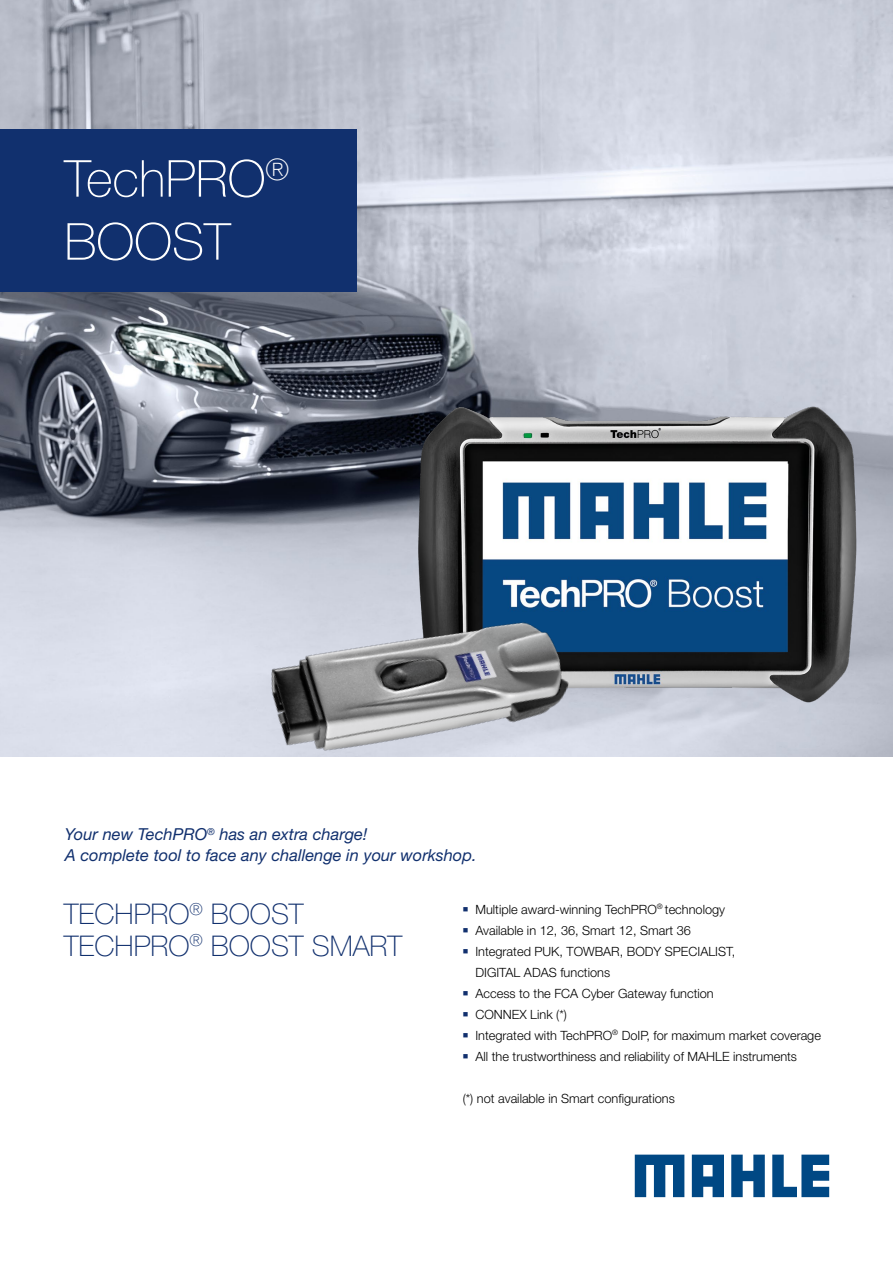
<style>
.page{position:relative;width:893px;height:1263px;background:#fff}
.page>*{position:absolute;margin:0;border:0;box-sizing:border-box;transform-origin:0 0}
.t1{font:100 51px/63px "Helvetica Neue LT Pro";color:#fff}
.t2{font:100 28.5px/31.5px "Helvetica Neue LT Pro";color:#11306e}
.t3{font:italic 16.5px/21px "Helvetica Neue LT Pro";color:#11306e}
.t4{font:300 12.75px/21px "Helvetica Neue LT Pro";color:#000}
.s1{color:#11306e}
</style>
<div class="page">
<img style="left:0;top:0;width:893px;height:756px">
<div style="left:0;top:129px;width:357px;height:162px;background:#11306e"></div>
<img style="left:365px;top:347px;width:528px;height:396px">
<img style="left:243px;top:565px;width:358px;height:192px">
<svg style="left:635px;top:1154px;width:49px;height:43px"></svg>
<svg style="left:731px;top:1154px;width:34px;height:43px"></svg>
<svg style="left:772px;top:1154px;width:57px;height:43px"></svg>
<svg style="left:692px;top:1154px;width:32px;height:43px"></svg>
<h1 class="t1" style="left:64px;top:146px;width:227px">TechPRO<sup>®<br></sup>BOOST</h1>
<p class="t3" style="left:65px;top:823px;width:413px">Your new TechPRO<sup>®</sup> has an extra charge!<br>A complete tool to face any challenge in your workshop.</p>
<h2 class="t2" style="left:64px;top:898px;width:340px">TECHPRO<sup>®</sup> BOOST<br>TECHPRO<sup>®</sup> BOOST SMART</h2>
<p class="t4" style="left:463px;top:898px;width:264px"><span class="s1">■</span> Multiple award-winning TechPRO<sup>®</sup> technology</p>
<p class="t4" style="left:463px;top:919px;width:230px"><span class="s1">■</span> Available in 12, 36, Smart 12, Smart 36</p>
<p class="t4" style="left:475px;top:940px;width:261px;text-indent:-13px"><span class="s1">■</span> Integrated PUK, TOWBAR, BODY SPECIALIST,<br>DIGITAL ADAS functions</p>
<p class="t4" style="left:463px;top:982px;width:253px"><span class="s1">■</span> Access to the FCA Cyber Gateway function</p>
<p class="t4" style="left:463px;top:1003px;width:106px"><span class="s1">■</span> CONNEX Link (*)</p>
<p class="t4" style="left:463px;top:1024px;width:360px"><span class="s1">■</span> Integrated with TechPRO<sup>®</sup> DoIP, for maximum market coverage</p>
<p class="t4" style="left:463px;top:1045px;width:336px"><span class="s1">■</span> All the trustworthiness and reliability of MAHLE instruments</p>
<p class="t4" style="left:463px;top:1087px;width:214px">(*) not available in Smart configurations</p>
</div>
